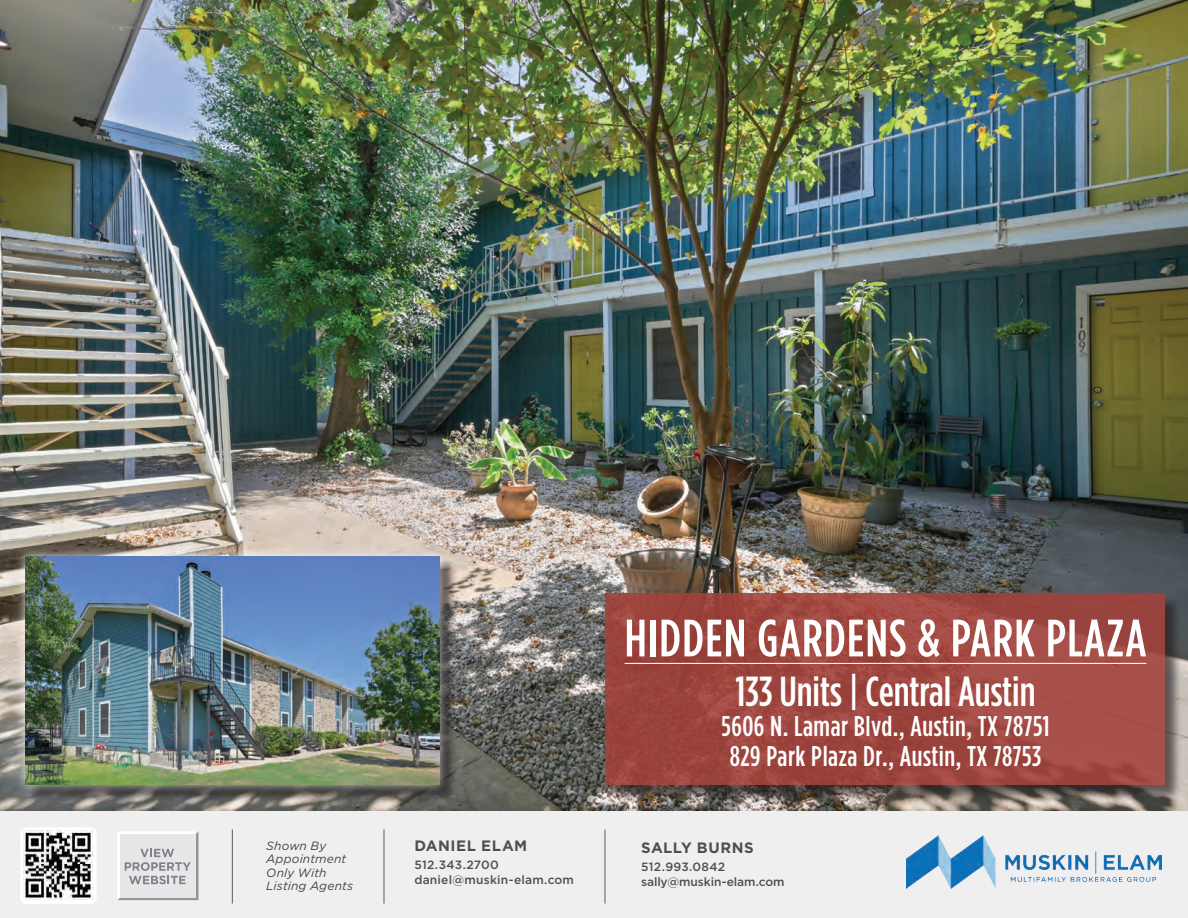
<style>
.page{position:relative;width:1188px;height:918px;background:#fff}
.page>*{position:absolute;margin:0;border:0;box-sizing:border-box;transform-origin:0 0}
.t1{font:500 52.5px "Gotham Condensed";letter-spacing:.025em;color:#fff}
.t2{font:500 42px "Gotham Condensed";color:#fff}
.t3{font:500 28.5px/30px "Gotham Condensed";letter-spacing:.02em;color:#fff}
.t4{font:700 15px "Gotham";letter-spacing:.035em;color:#504f4f}
.t5{font:italic 12px/13.5px "Gotham";letter-spacing:.015em;color:#434343}
.t6{font:500 12px/15px "Gotham";letter-spacing:.015em;color:#504f4f}
.t7{font:500 12px/15px "Gotham";letter-spacing:-.005em;color:#504f4f}
</style>
<div class="page">
<div style="left:0;top:810px;width:1188px;height:108px;background:#efefef"></div>
<hr style="left:232px;top:830px;width:1px;height:74px;background:#5e5c5b">
<hr style="left:384px;top:830px;width:1px;height:74px;background:#5e5c5b">
<img style="left:907px;top:836px;width:255px;height:53px">
<hr style="left:605px;top:830px;width:1px;height:74px;background:#5e5c5b">
<div style="left:20px;top:827px;width:77px;height:77px;background:#fff;border-radius:6px"></div>
<img style="left:24px;top:831px;width:69px;height:68px">
<svg style="left:117px;top:831px;width:81px;height:69px"></svg>
<img style="left:0;top:0;width:1188px;height:811px">
<div style="left:28px;top:558px;width:430px;height:246px;background:#231f20;opacity:.75"></div>
<div style="left:16px;top:546px;width:433px;height:249px;background:#fff;opacity:.75"></div>
<img style="left:25px;top:556px;width:414px;height:229px">
<div style="left:606px;top:595px;width:577px;height:208px;background:#231f20;opacity:.75"></div>
<div style="left:605px;top:594px;width:560px;height:191px;background:#a3413b"></div>
<hr style="left:625px;top:663px;width:521px;height:1px;background:#fff">
<h1 class="t1" style="left:625px;top:609px;width:523px">HIDDEN GARDENS &amp; PARK PLAZA</h1>
<h2 class="t2" style="left:735px;top:668px;width:302px">133 Units | Central Austin</h2>
<p class="t3" style="left:721px;top:710px;width:330px">5606 N. Lamar Blvd., Austin, TX 78751<br>829 Park Plaza Dr., Austin, TX 78753</p>
<p class="t4" style="left:414px;top:837px;width:114px">DANIEL ELAM</p>
<p class="t6" style="left:414px;top:857px;width:161px">512.343.2700 daniel@muskin-elam.com</p>
<p class="t5" style="left:266px;top:839px;width:88px">Shown By<br>Appointment<br>Only With<br>Listing Agents</p>
<p class="t4" style="left:641px;top:839px;width:114px">SALLY BURNS</p>
<p class="t7" style="left:641px;top:859px;width:145px">512.993.0842 sally@muskin-elam.com</p>
</div>
